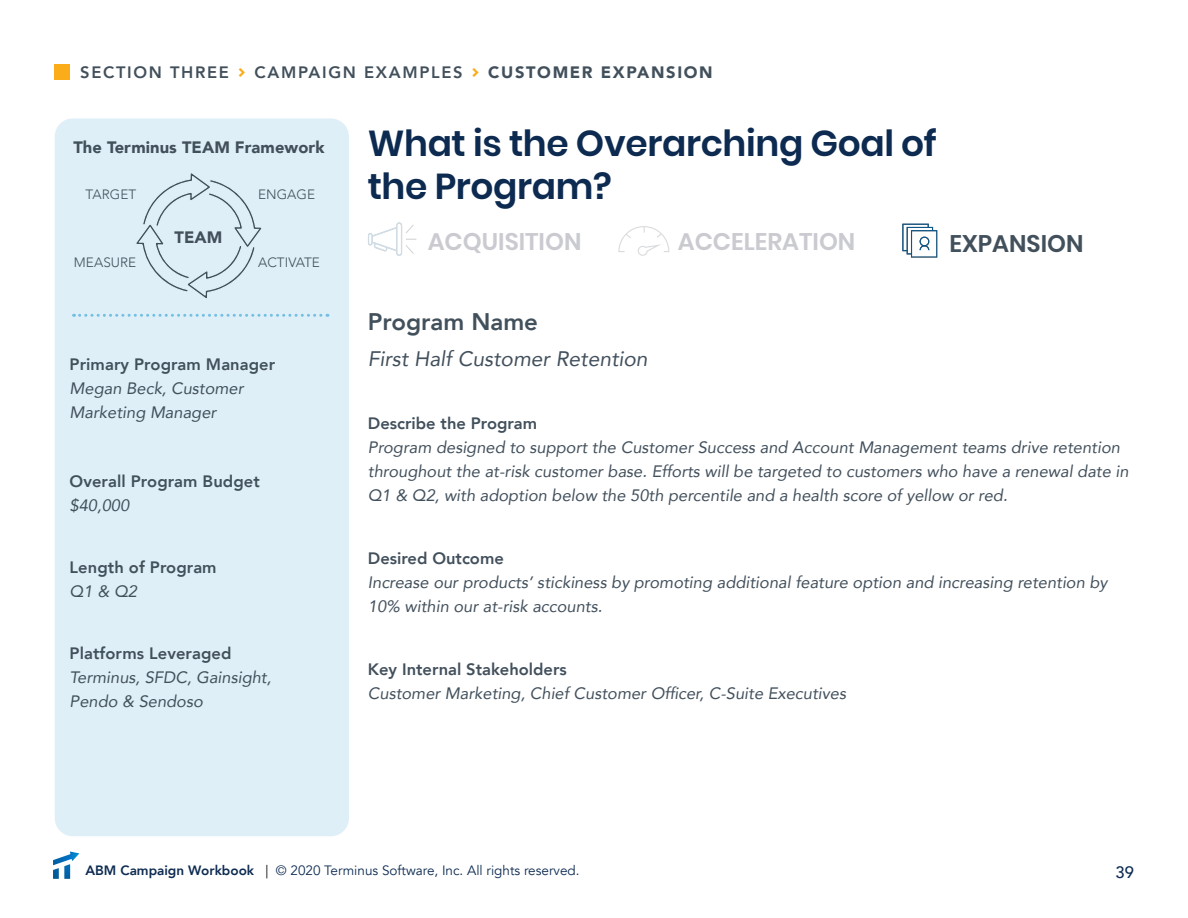
<style>
.page{position:relative;width:1188px;height:918px;background:#fff}
.page>*{position:absolute;margin:0;border:0;box-sizing:border-box;transform-origin:0 0}
.t1{font:600 36px/43.2px "Poppins";letter-spacing:-.01em;color:#0d2b51}
.t2{font:600 24px "Poppins";color:#cacbd0}
.body{font:800 24px "Avenir";color:#42505c}
.t3{font:600 24px "Poppins";color:#42505c}
.body-2{font:italic 21px "Avenir";color:#42505c}
.body-3{font:italic 16.5px/24px "Avenir";color:#42505c}
.body-4{font:800 16.5px "Avenir";letter-spacing:.005em;color:#42505c}
.body-5{font:800 16.5px "Avenir";letter-spacing:.1em;color:#42505c}
.body-6{font:900 16.5px "Avenir";letter-spacing:.005em;color:#42505c}
.t4{font:500 16.5px "Avenir";color:#0d2b51}
.t5{font:13.5px "Avenir";color:#0d2b51}
.body-7{font:300 13.5px "Avenir";letter-spacing:.005em;color:#42505c}
.s1{font-family:"Campton";font-weight:700;color:#faad19}
.s2{font-weight:900}
.s3{font-weight:800}
.s4{color:#231f20}
</style>
<div class="page">
<svg style="left:53px;top:852px;width:26px;height:27px"></svg>
<div style="left:55px;top:118px;width:294px;height:718px;background:#dfeff7;border-radius:18px"></div>
<svg style="left:74px;top:314px;width:254px;height:3px"></svg>
<div style="left:54px;top:64px;width:16px;height:16px;background:#faad19"></div>
<svg style="left:368px;top:222px;width:48px;height:34px"></svg>
<svg style="left:618px;top:226px;width:51px;height:30px"></svg>
<svg style="left:902px;top:224px;width:35px;height:34px"></svg>
<svg style="left:136px;top:173px;width:126px;height:126px"></svg>
<p class="body-5" style="left:80px;top:59px;width:634px">SECTION THREE <span class="s1">↑</span> CAMPAIGN EXAMPLES <span class="s1">↑</span> <span class="s2">CUSTOMER EXPANSION</span></p>
<p class="body-6" style="left:73px;top:133px;width:253px">The Terminus TEAM Framework</p>
<p class="body-7" style="left:86px;top:186px;width:52px">TARGET</p>
<p class="body-6" style="left:175px;top:223px;width:49px">TEAM</p>
<p class="body-7" style="left:258px;top:186px;width:59px">ENGAGE</p>
<p class="body-7" style="left:74px;top:254px;width:64px">MEASURE</p>
<p class="body-7" style="left:258px;top:254px;width:63px">ACTIVATE</p>
<p class="body-4" style="left:70px;top:351px;width:207px">Primary Program Manager</p>
<p class="body-3" style="left:70px;top:376px;width:175px">Megan Beck, Customer<br>Marketing Manager</p>
<p class="body-4" style="left:70px;top:468px;width:192px">Overall Program Budget</p>
<p class="body-3" style="left:70px;top:493px;width:61px">$40,000</p>
<p class="body-4" style="left:70px;top:554px;width:149px">Length of Program</p>
<p class="body-3" style="left:70px;top:579px;width:69px">Q1 &amp; Q2</p>
<p class="body-4" style="left:70px;top:640px;width:163px">Platforms Leveraged</p>
<p class="body-3" style="left:70px;top:665px;width:203px">Terminus, SFDC, Gainsight,<br>Pendo &amp; Sendoso</p>
<p class="t1" style="left:368px;top:122px;width:571px">What is the Overarching Goal of the Program?</p>
<p class="t2" style="left:428px;top:227px;width:155px">ACQUISITION</p>
<p class="t2" style="left:678px;top:227px;width:179px">ACCELERATION</p>
<p class="t3" style="left:949px;top:230px;width:136px">EXPANSION</p>
<p class="body" style="left:368px;top:303px;width:172px">Program Name</p>
<p class="body-2" style="left:368px;top:346px;width:281px">First Half Customer Retention</p>
<p class="body-4" style="left:368px;top:410px;width:171px">Describe the Program</p>
<p class="body-3" style="left:368px;top:435px;width:762px">Program designed to support the Customer Success and Account Management teams drive retention throughout the at-risk customer base. Efforts will be targeted to customers who have a renewal date in<br>Q1 &amp; Q2, with adoption below the 50th percentile and a health score of yellow or red.</p>
<p class="body-4" style="left:368px;top:545px;width:137px">Desired Outcome</p>
<p class="body-3" style="left:368px;top:570px;width:741px">Increase our products’ stickiness by promoting additional feature option and increasing retention by<br>10% within our at-risk accounts.</p>
<p class="body-4" style="left:368px;top:656px;width:200px">Key Internal Stakeholders</p>
<p class="body-3" style="left:368px;top:681px;width:480px">Customer Marketing, Chief Customer Officer, C-Suite Executives</p>
<p class="t5" style="left:86px;top:862px;width:496px"><span class="s3">ABM Campaign Workbook</span> <span class="s4">|</span> © 2020 Terminus Software, Inc. All rights reserved.</p>
<p class="t4" style="left:1116px;top:857px;width:20px">39</p>
</div>
